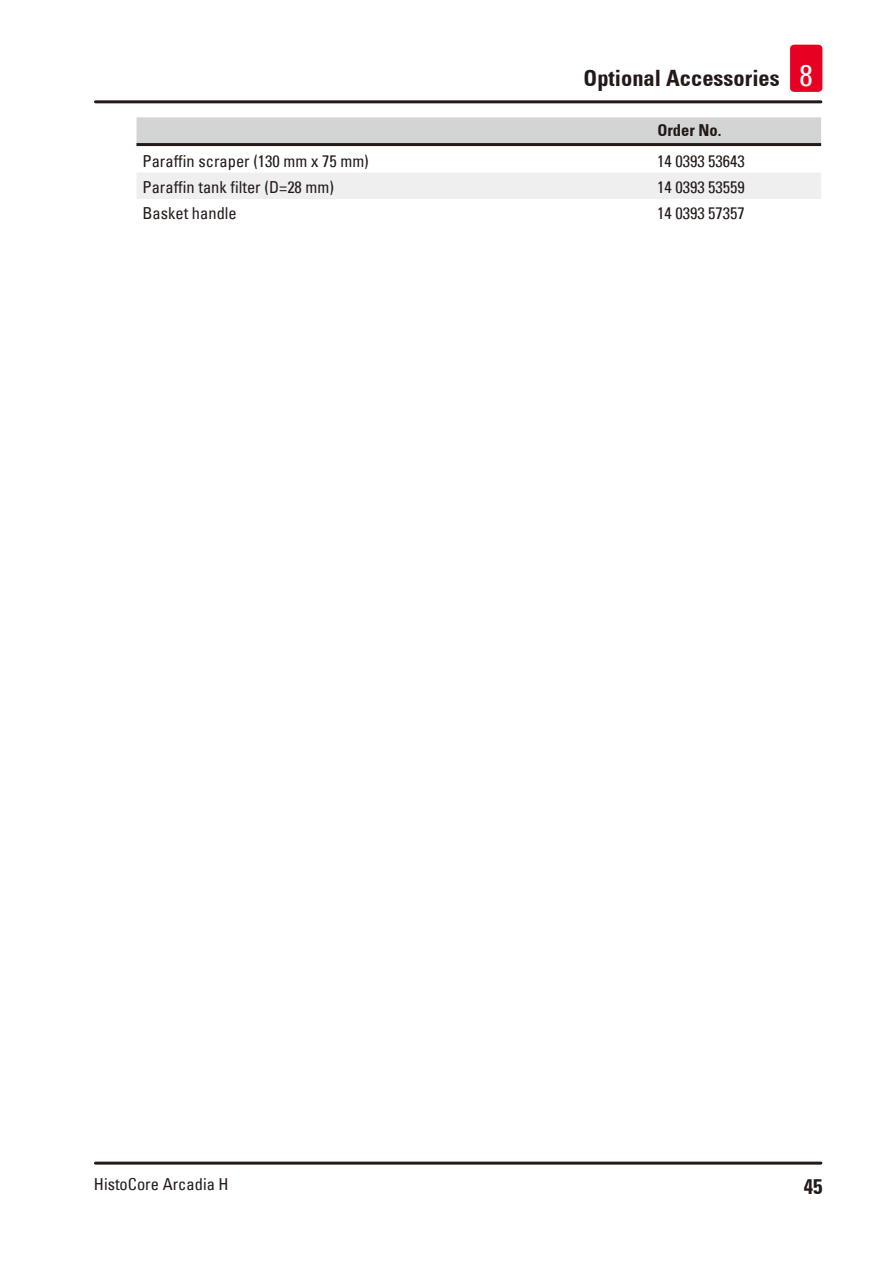
<style>
.page{position:relative;width:893px;height:1263px;background:#fff}
.page>*{position:absolute;margin:0;border:0;box-sizing:border-box;transform-origin:0 0}
.t1{font:700 condensed 22.5px "Univers";color:#231916}
.t2{font:700 condensed 21px "Univers";color:#231916}
.Table_text{font:condensed 16.5px "Univers";color:#231916}
.Table_heading{font:700 condensed 16.5px "Univers";color:#231916}
.s1{font-weight:400;font-size:30px;color:#fff}
</style>
<div class="page">
<hr style="left:95px;top:100px;width:726px;height:3px;background:#231916">
<hr style="left:95px;top:1161px;width:726px;height:3px;background:#231916">
<div style="left:790px;top:45px;width:32px;height:47px;background:#e60021;border-radius:4px"></div>
<div style="left:136px;top:117px;width:685px;height:26px;background:#d3d4d4"></div>
<div style="left:137px;top:173px;width:684px;height:26px;background:#efeff0"></div>
<hr style="left:136px;top:143px;width:515px;height:3px;background:#231916">
<hr style="left:651px;top:143px;width:170px;height:3px;background:#231916">
<h1 class="t1" style="left:584px;top:65px;width:231px">Optional Accessories <span class="s1">8</span></h1>
<p class="Table_heading" style="left:657px;top:120px;width:66px">Order No.</p>
<p class="Table_text" style="left:142px;top:150px;width:228px">Paraffin scraper (130 mm x 75 mm)</p>
<p class="Table_text" style="left:657px;top:150px;width:89px">14 0393 53643</p>
<p class="Table_text" style="left:142px;top:177px;width:193px">Paraffin tank filter (D=28 mm)</p>
<p class="Table_text" style="left:657px;top:177px;width:89px">14 0393 53559</p>
<p class="Table_text" style="left:142px;top:203px;width:96px">Basket handle</p>
<p class="Table_text" style="left:657px;top:203px;width:89px">14 0393 57357</p>
<p class="Table_text" style="left:94px;top:1173px;width:136px">HistoCore Arcadia H</p>
<p class="t2" style="left:804px;top:1173px;width:20px">45</p>
</div>
